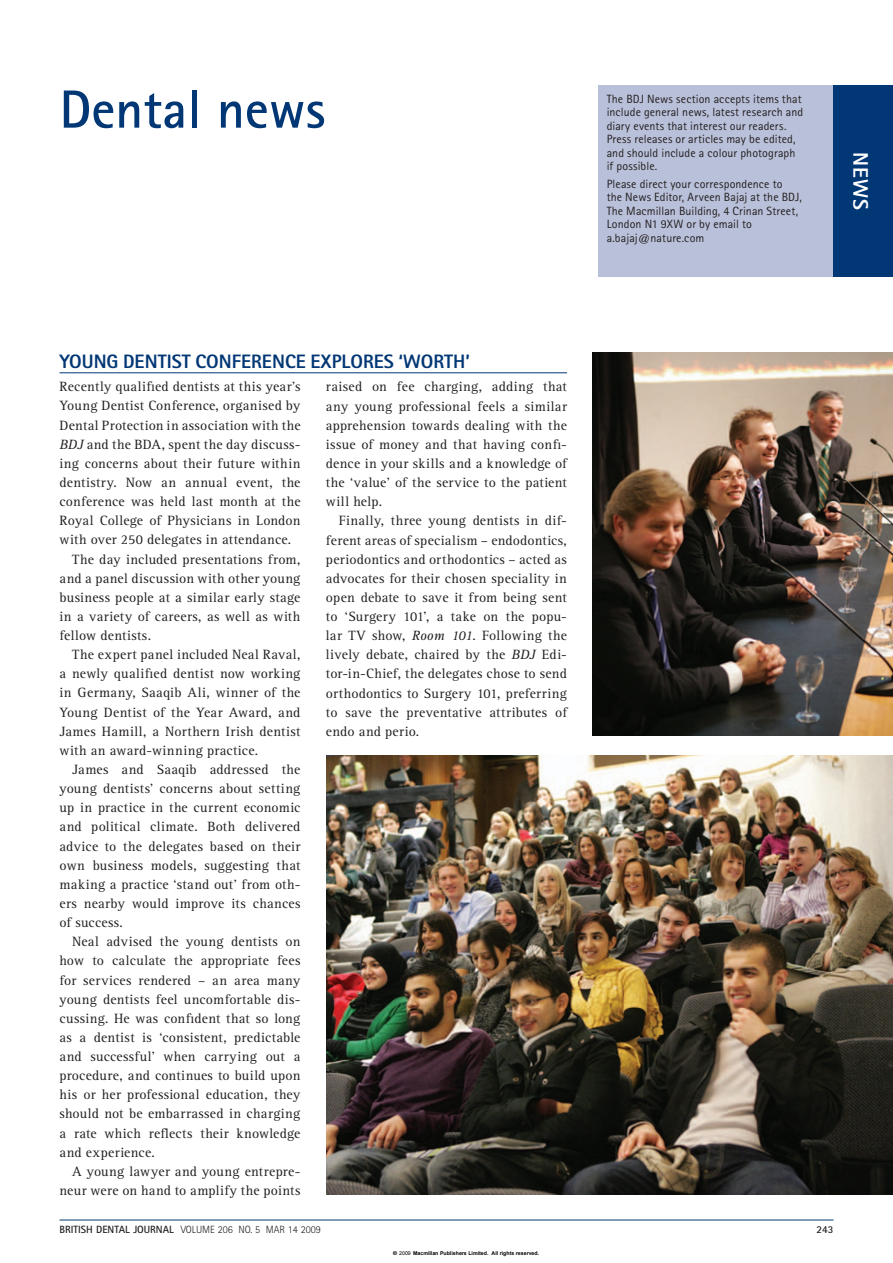
<style>
.page{position:relative;width:893px;height:1263px;background:#fff}
.page>*{position:absolute;margin:0;border:0;box-sizing:border-box;transform-origin:0 0}
.t1{font:700 53.85px "Rotis Sans Serif";color:#013775}
.t2{font:800 21px "Rotis Sans Serif";color:#fff}
.t3{font:800 19.5px "Rotis Sans Serif";color:#013775}
.t4{font:13.95px/19.2px "Rotis Serif";letter-spacing:.02em;color:#231f20;text-align:justify}
.t5{font:12px/13.5px "Rotis Sans Serif";letter-spacing:.01em;color:#231f20}
.t6{font:300 10.5px "Rotis Sans Serif";color:#231f20}
.t7{font:700 10.5px "Rotis Sans Serif";color:#231f20}
.t8{font:700 5.25px "Arial";color:#000}
.s1{font-style:italic}
.s2{font-weight:700}
.s3{font-family:"Helvetica"}
.s4{font-weight:400}
</style>
<div class="page">
<hr style="left:59px;top:372px;width:508px;height:1px;background:#013775">
<hr style="left:59px;top:1220px;width:774px;height:1px;background:#013775">
<div style="left:598px;top:85px;width:295px;height:191px;background:#b9c0d9"></div>
<div style="left:833px;top:85px;width:60px;height:191px;background:#013775"></div>
<img style="left:592px;top:353px;width:301px;height:383px">
<img style="left:326px;top:755px;width:567px;height:440px">
<h1 class="t1" style="left:59px;top:91px;width:267px">Dental news</h1>
<p class="t5" style="left:607px;top:93px;width:198px">The BDJ News section accepts items that include general news, latest research and diary events that interest our readers.<br>Press releases or articles may be edited, and should include a colour photograph if possible.</p>
<p class="t5" style="left:607px;top:178px;width:197px">Please direct your correspondence to<br>the News Editor, Arveen Bajaj at the BDJ, The Macmillan Building, 4 Crinan Street, London N1 9XW or by email to a.bajaj@nature.com</p>
<h2 class="t2" style="left:868px;top:152px;width:60px;rotate:90deg">NEWS</h2>
<h3 class="t3" style="left:59px;top:355px;width:412px">YOUNG DENTIST CONFERENCE EXPLORES ‘WORTH’</h3>
<p class="t4" style="left:59px;top:378px;width:242px">Recently qualified dentists at this year’s</p>
<p class="t4" style="left:59px;top:397px;width:242px">Young Dentist Conference, organised by</p>
<p class="t4" style="left:59px;top:417px;width:242px">Dental Protection in association with the</p>
<p class="t4" style="left:59px;top:436px;width:242px"><span class="s1">BDJ</span> and the BDA, spent the day discuss-</p>
<p class="t4" style="left:59px;top:455px;width:242px">ing concerns about their future within</p>
<p class="t4" style="left:59px;top:474px;width:242px">dentistry. Now an annual event, the</p>
<p class="t4" style="left:59px;top:493px;width:242px">conference was held last month at the</p>
<p class="t4" style="left:59px;top:512px;width:242px">Royal College of Physicians in London</p>
<p class="t4" style="left:59px;top:531px;width:233px">with over 250 delegates in attendance.</p>
<p class="t4" style="left:72px;top:551px;width:230px">The day included presentations from,</p>
<p class="t4" style="left:59px;top:570px;width:242px">and a panel discussion with other young</p>
<p class="t4" style="left:59px;top:589px;width:242px">business people at a similar early stage</p>
<p class="t4" style="left:59px;top:608px;width:242px">in a variety of careers, as well as with</p>
<p class="t4" style="left:59px;top:627px;width:93px">fellow dentists.</p>
<p class="t4" style="left:72px;top:646px;width:230px">The expert panel included Neal Raval,</p>
<p class="t4" style="left:59px;top:665px;width:242px">a newly qualified dentist now working</p>
<p class="t4" style="left:59px;top:684px;width:242px">in Germany, Saaqib Ali, winner of the</p>
<p class="t4" style="left:59px;top:704px;width:242px">Young Dentist of the Year Award, and</p>
<p class="t4" style="left:59px;top:723px;width:242px">James Hamill, a Northern Irish dentist</p>
<p class="t4" style="left:59px;top:742px;width:200px">with an award-winning practice.</p>
<p class="t4" style="left:72px;top:761px;width:230px">James and Saaqib addressed the</p>
<p class="t4" style="left:59px;top:780px;width:242px">young dentists’ concerns about setting</p>
<p class="t4" style="left:59px;top:799px;width:242px">up in practice in the current economic</p>
<p class="t4" style="left:59px;top:818px;width:242px">and political climate. Both delivered</p>
<p class="t4" style="left:59px;top:838px;width:242px">advice to the delegates based on their</p>
<p class="t4" style="left:59px;top:857px;width:242px">own business models, suggesting that</p>
<p class="t4" style="left:59px;top:876px;width:242px">making a practice ‘stand out’ from oth-</p>
<p class="t4" style="left:59px;top:895px;width:242px">ers nearby would improve its chances</p>
<p class="t4" style="left:59px;top:914px;width:65px">of success.</p>
<p class="t4" style="left:72px;top:933px;width:230px">Neal advised the young dentists on</p>
<p class="t4" style="left:59px;top:952px;width:242px">how to calculate the appropriate fees</p>
<p class="t4" style="left:59px;top:972px;width:242px">for services rendered – an area many</p>
<p class="t4" style="left:59px;top:991px;width:242px">young dentists feel uncomfortable dis-</p>
<p class="t4" style="left:59px;top:1010px;width:242px">cussing. He was confident that so long</p>
<p class="t4" style="left:59px;top:1029px;width:242px">as a dentist is ‘consistent, predictable</p>
<p class="t4" style="left:59px;top:1048px;width:242px">and successful’ when carrying out a</p>
<p class="t4" style="left:59px;top:1067px;width:242px">procedure, and continues to build upon</p>
<p class="t4" style="left:59px;top:1086px;width:242px">his or her professional education, they</p>
<p class="t4" style="left:59px;top:1106px;width:242px">should not be embarrassed in charging</p>
<p class="t4" style="left:59px;top:1125px;width:242px">a rate which reflects their knowledge</p>
<p class="t4" style="left:59px;top:1144px;width:97px">and experience.</p>
<p class="t4" style="left:72px;top:1163px;width:230px">A young lawyer and young entrepre-</p>
<p class="t4" style="left:59px;top:1182px;width:242px">neur were on hand to amplify the points</p>
<p class="t4" style="left:326px;top:378px;width:242px">raised on fee charging, adding that any young professional feels a similar apprehension towards dealing with the issue of money and that having confi&shy;dence in your skills and a knowledge of the ‘value’ of the service to the patient will help.</p>
<p class="t4" style="left:326px;top:512px;width:242px;text-indent:13px">Finally, three young dentists in dif&shy;ferent areas of specialism – endodontics, periodontics and orthodontics – acted as advocates for their chosen speciality in open debate to save it from being sent to ‘Surgery 101’, a take on the popu&shy;lar TV show, <span class="s1">Room 101</span>. Following the lively debate, chaired by the <span class="s1">BDJ</span> Edi&shy;tor-in-Chief, the delegates chose to send orthodontics to Surgery 101, preferring to save the preventative attributes of endo and perio.</p>
<p class="t6" style="left:59px;top:1226px;width:263px"><span class="s2">BRITISH DENTAL JOURNAL</span> VOLUME 206 NO. 5 MAR 14 2009</p>
<p class="t7" style="left:816px;top:1226px;width:18px">243</p>
<p class="t8" style="left:393px;top:1250px;width:148px"><span class="s3">©</span> <span class="s4">2009</span> Macmillan Publishers Limited. All rights reserved.</p>
</div>
